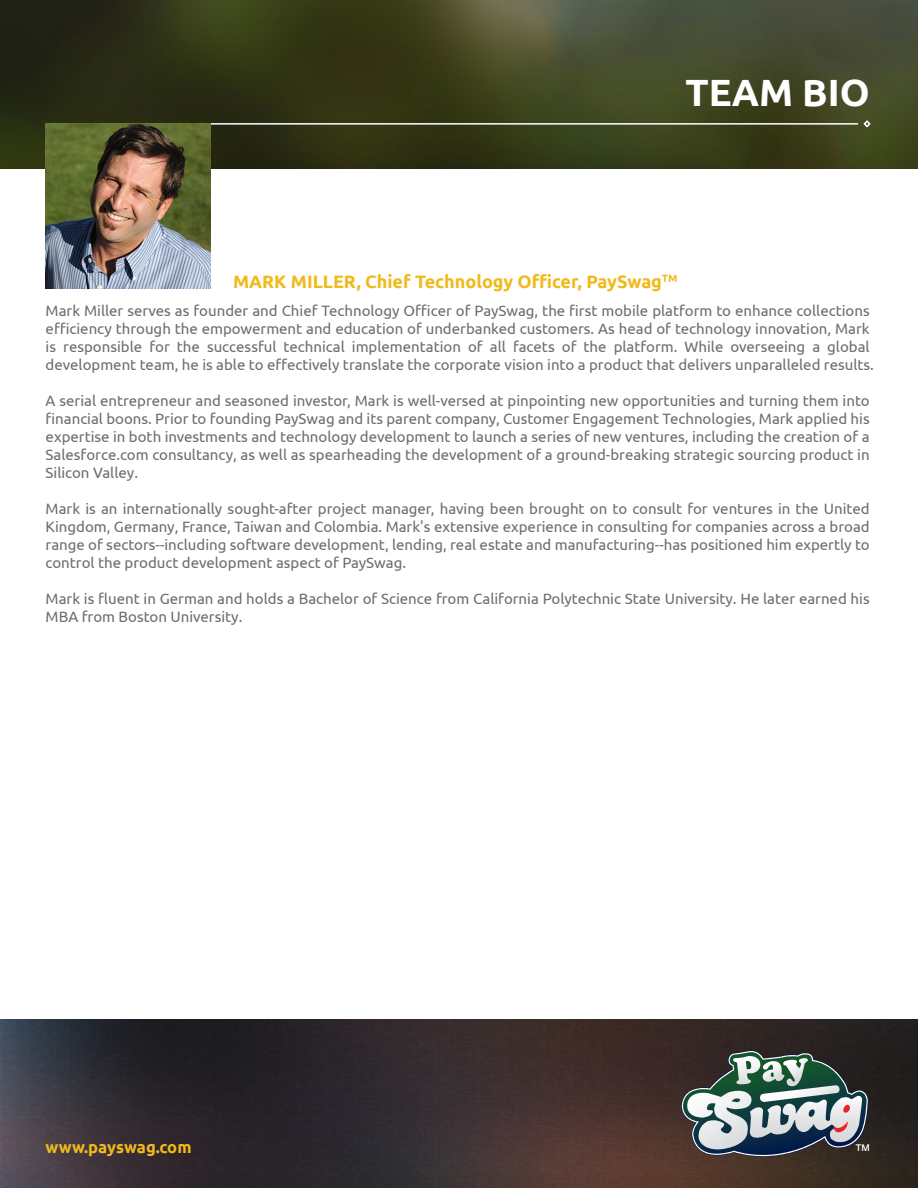
<style>
.page{position:relative;width:918px;height:1188px;background:#fff}
.page>*{position:absolute;margin:0;border:0;box-sizing:border-box;transform-origin:0 0}
.t1{font:700 37.95px "Ubuntu";color:#fff}
.t2{font:700 18px "Ubuntu";color:#f0ba1b}
.t3{font:700 16.5px "Ubuntu";color:#f0ba1b}
.t4{font:15px/18px "Ubuntu";color:#6c6d70}
.t5{font:500 9.3px "Helvetica Neue LT Std";color:#fff}
</style>
<div class="page">
<img style="left:0;top:0;width:918px;height:169px">
<hr style="left:211px;top:123px;width:647px;height:2px;background:#fff">
<svg style="left:862px;top:119px;width:10px;height:10px"></svg>
<img style="left:46px;top:123px;width:165px;height:165px">
<img style="left:0;top:1019px;width:918px;height:169px">
<svg style="left:681px;top:1050px;width:187px;height:117px;background:#687271"></svg>
<h1 class="t1" style="left:686px;top:70px;width:186px">TEAM BIO</h1>
<p class="t2" style="left:233px;top:271px;width:446px">MARK MILLER, Chief Technology Officer, PaySwag<sup>TM</sup></p>
<p class="t4" style="left:46px;top:301px;width:830px">Mark Miller serves as founder and Chief Technology Officer of PaySwag, the first mobile platform to enhance collections efficiency through the empowerment and education of underbanked customers. As head of technology innovation, Mark is responsible for the successful technical implementation of all facets of the platform. While overseeing a global development team, he is able to effectively translate the corporate vision into a product that delivers unparalleled results.</p>
<p class="t4" style="left:46px;top:391px;width:826px;text-align:justify">A serial entrepreneur and seasoned investor, Mark is well-versed at pinpointing new opportunities and turning them into financial boons. Prior to founding PaySwag and its parent company, Customer Engagement Technologies, Mark applied his expertise in both investments and technology development to launch a series of new ventures, including the creation of a Salesforce.com consultancy, as well as spearheading the development of a ground-breaking strategic sourcing product in Silicon Valley.</p>
<p class="t4" style="left:46px;top:499px;width:826px;text-align:justify">Mark is an internationally sought-after project manager, having been brought on to consult for ventures in the United Kingdom, Germany, France, Taiwan and Colombia. Mark's extensive experience in consulting for companies across a broad range of sectors--including software development, lending, real estate and manufacturing--has positioned him expertly to control the product development aspect of PaySwag.</p>
<p class="t4" style="left:46px;top:589px;width:826px">Mark is fluent in German and holds a Bachelor of Science from California Polytechnic State University. He later earned his<br>MBA from Boston University.</p>
<p class="t3" style="left:46px;top:1137px;width:147px">www.payswag.com</p>
<p class="t5" style="left:856px;top:1142px;width:15px">TM</p>
</div>
